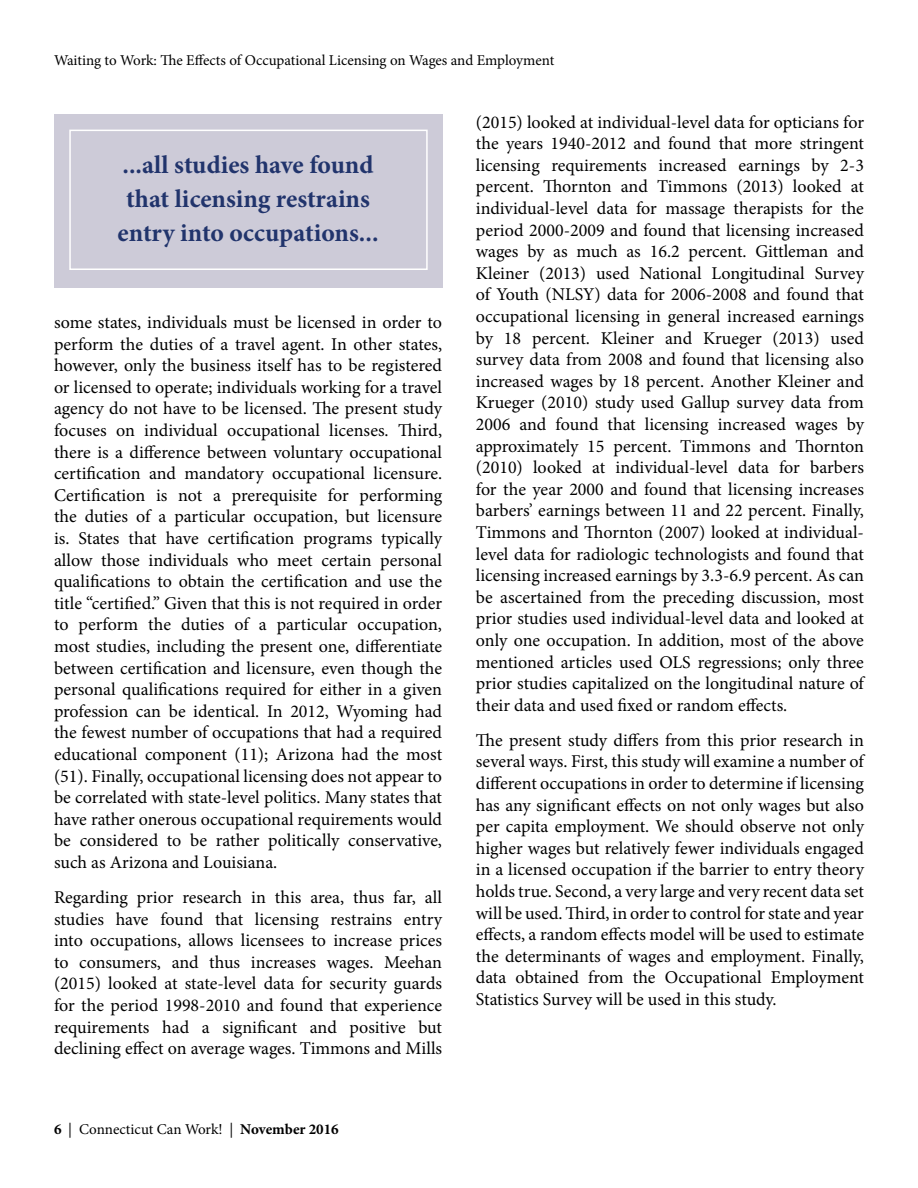
<style>
.page{position:relative;width:918px;height:1188px;background:#fff}
.page>*{position:absolute;margin:0;border:0;box-sizing:border-box;transform-origin:0 0}
.t1{font:700 25.65px/34.2px "Minion Pro";color:#21346c;text-align:center}
.t2{font:18px/21.6px "Minion Pro";color:#000;text-align:justify}
.t3{font:15px "Minion Pro";letter-spacing:-.005em;color:#000}
.s1{font-weight:700}
</style>
<div class="page">
<div style="left:54px;top:114px;width:388px;height:174px;background:#cdcbd8"></div>
<div style="left:69px;top:130px;width:359px;height:140px;border:2px solid #fff"></div>
<p class="t3" style="left:54px;top:50px;width:502px">Waiting to Work: The Effects of Occupational Licensing on Wages and Employment</p>
<h1 class="t1" style="left:118px;top:147px;width:262px">...all studies have found that licensing restrains entry into occupations...</h1>
<p class="t2" style="left:54px;top:311px;width:390px">some states, individuals must be licensed in order to perform the duties of a travel agent. In other states, however, only the business itself has to be registered or licensed to operate; individuals working for a travel agency do not have to be licensed. The present study focuses on individual occupational licenses. Third, there is a difference between voluntary occupational certification and mandatory occupational licensure.<br>Certification is not a prerequisite for performing the duties of a particular occupation, but licensure is. States that have certification programs typically allow those individuals who meet certain personal qualifications to obtain the certification and use the title “certified.” Given that this is not required in order to perform the duties of a particular occupation, most studies, including the present one, differentiate between certification and licensure, even though the personal qualifications required for either in a given profession can be identical. In 2012, Wyoming had the fewest number of occupations that had a required educational component (11); Arizona had the most (51). Finally, occupational licensing does not appear to be correlated with state-level politics. Many states that have rather onerous occupational requirements would be considered to be rather politically conservative, such as Arizona and Louisiana.</p>
<p class="t2" style="left:54px;top:887px;width:390px">Regarding prior research in this area, thus far, all studies have found that licensing restrains entry into occupations, allows licensees to increase prices to consumers, and thus increases wages. Meehan (2015) looked at state-level data for security guards for the period 1998-2010 and found that experience requirements had a significant and positive but declining effect on average wages. Timmons and Mills</p>
<p class="t3" style="left:54px;top:1119px;width:286px"><span class="s1">6</span> | Connecticut Can Work! | <span class="s1">November 2016</span></p>
<p class="t2" style="left:476px;top:111px;width:390px">(2015) looked at individual-level data for opticians for the years 1940-2012 and found that more stringent licensing requirements increased earnings by 2-3 percent. Thornton and Timmons (2013) looked at individual-level data for massage therapists for the period 2000-2009 and found that licensing increased wages by as much as 16.2 percent. Gittleman and Kleiner (2013) used National Longitudinal Survey of Youth (NLSY) data for 2006-2008 and found that occupational licensing in general increased earnings by 18 percent. Kleiner and Krueger (2013) used survey data from 2008 and found that licensing also increased wages by 18 percent. Another Kleiner and Krueger (2010) study used Gallup survey data from 2006 and found that licensing increased wages by approximately 15 percent. Timmons and Thornton (2010) looked at individual-level data for barbers for the year 2000 and found that licensing increases barbers’ earnings between 11 and 22 percent. Finally, Timmons and Thornton (2007) looked at individual&shy;level data for radiologic technologists and found that licensing increased earnings by 3.3-6.9 percent. As can be ascertained from the preceding discussion, most prior studies used individual-level data and looked at only one occupation. In addition, most of the above mentioned articles used OLS regressions; only three prior studies capitalized on the longitudinal nature of their data and used fixed or random effects.</p>
<p class="t2" style="left:476px;top:729px;width:390px">The present study differs from this prior research in several ways. First, this study will examine a number of different occupations in order to determine if licensing has any significant effects on not only wages but also per capita employment. We should observe not only higher wages but relatively fewer individuals engaged in a licensed occupation if the barrier to entry theory holds true. Second, a very large and very recent data set will be used. Third, in order to control for state and year effects, a random effects model will be used to estimate the determinants of wages and employment. Finally, data obtained from the Occupational Employment Statistics Survey will be used in this study.</p>
</div>
